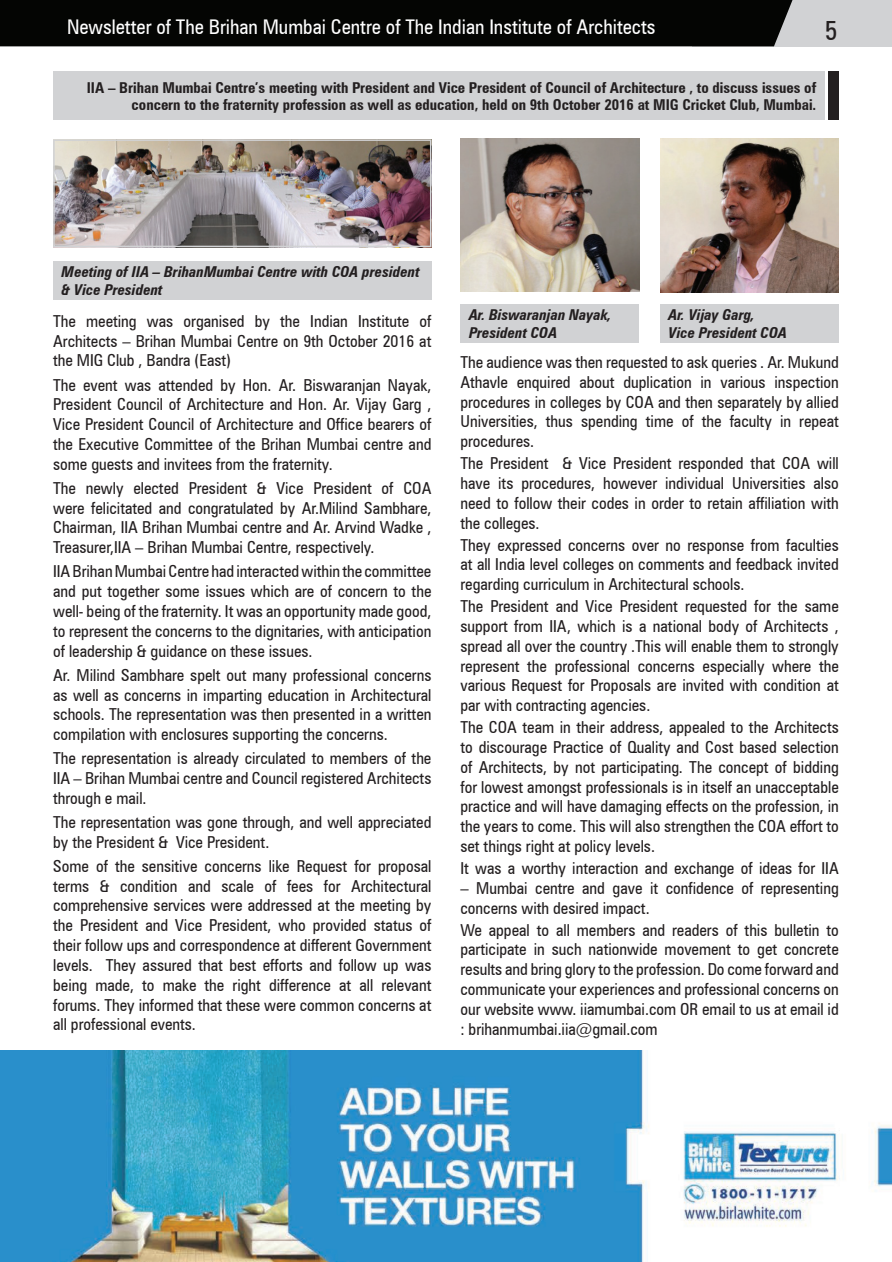
<style>
.page{position:relative;width:892px;height:1262px;background:#fff}
.page>*{position:absolute;margin:0;border:0;box-sizing:border-box;transform-origin:0 0}
.t1{font:condensed 27px "Zurich BT";color:#231f20}
.t2{font:condensed 20.25px "Zurich BT";color:#fff}
.t3{font:condensed 16.5px/19.8px "Zurich BT";color:#231f20;text-align:justify}
.t4{font:700 condensed 15px/16.5px "Zurich BT";color:#231f20;text-align:right}
.t5{font:italic 700 condensed 15px/18px "Zurich BT";color:#231f20}
</style>
<div class="page">
<div style="left:692px;top:0;width:199px;height:46px;background:#d1d2d4"></div>
<div style="left:53px;top:71px;width:771px;height:49px;background:#d1d2d4"></div>
<div style="left:828px;top:71px;width:10px;height:49px;background:#231f20"></div>
<img style="left:0;top:1050px;width:891px;height:211px">
<img style="left:56px;top:142px;width:372px;height:102px">
<div style="left:53px;top:139px;width:378px;height:108px;border:2px solid #d1d2d4"></div>
<div style="left:53px;top:261px;width:378px;height:39px;background:#d1d2d4"></div>
<div style="left:460px;top:304px;width:179px;height:39px;background:#d1d2d4"></div>
<div style="left:659px;top:304px;width:179px;height:39px;background:#d1d2d4"></div>
<img style="left:460px;top:138px;width:179px;height:154px">
<img style="left:660px;top:138px;width:178px;height:154px">
<div style="left:0;top:0;width:792px;height:46px;background:#040503"></div>
<p class="t2" style="left:67px;top:15px;width:589px">Newsletter of The Brihan Mumbai Centre of The Indian Institute of Architects</p>
<h1 class="t1" style="left:824px;top:13px;width:14px">5</h1>
<p class="t4" style="left:87px;top:79px;width:730px">IIA – Brihan Mumbai Centre’s meeting with President and Vice President of Council of Architecture , to discuss issues of concern to the fraternity profession as well as education, held on 9th October 2016 at MIG Cricket Club, Mumbai.</p>
<p class="t5" style="left:62px;top:263px;width:359px">Meeting of IIA – BrihanMumbai Centre with COA president &amp; Vice President</p>
<p class="t3" style="left:53px;top:311px;width:379px">The meeting was organised by the Indian Institute of Architects – Brihan Mumbai Centre on 9th October 2016 at the MIG Club , Bandra (East)</p>
<p class="t3" style="left:53px;top:374px;width:379px">The event was attended by Hon. Ar. Biswaranjan Nayak, President Council of Architecture and Hon. Ar. Vijay Garg , Vice President Council of Architecture and Office bearers of the Executive Committee of the Brihan Mumbai centre and some guests and invitees from the fraternity.</p>
<p class="t3" style="left:53px;top:478px;width:379px">The newly elected President &amp; Vice President of COA were felicitated and congratulated by Ar.Milind Sambhare, Chairman, IIA Brihan Mumbai centre and Ar. Arvind Wadke , Treasurer,IIA – Brihan Mumbai Centre, respectively.</p>
<p class="t3" style="left:53px;top:561px;width:379px">IIA Brihan Mumbai Centre had interacted within the committee and put together some issues which are of concern to the well- being of the fraternity. It was an opportunity made good, to represent the concerns to the dignitaries, with anticipation of leadership &amp; guidance on these issues.</p>
<p class="t3" style="left:53px;top:664px;width:379px">Ar. Milind Sambhare spelt out many professional concerns as well as concerns in imparting education in Architectural schools. The representation was then presented in a written compilation with enclosures supporting the concerns.</p>
<p class="t3" style="left:53px;top:748px;width:379px">The representation is already circulated to members of the IIA – Brihan Mumbai centre and Council registered Architects through e mail.</p>
<p class="t3" style="left:53px;top:811px;width:379px">The representation was gone through, and well appreciated by the President &amp; Vice President.</p>
<p class="t3" style="left:53px;top:855px;width:379px">Some of the sensitive concerns like Request for proposal terms &amp; condition and scale of fees for Architectural comprehensive services were addressed at the meeting by the President and Vice President, who provided status of their follow ups and correspondence at different Government levels. They assured that best efforts and follow up was being made, to make the right difference at all relevant forums. They informed that these were common concerns at all professional events.</p>
<p class="t5" style="left:469px;top:306px;width:144px">Ar. Biswaranjan Nayak,<br>President COA</p>
<p class="t5" style="left:668px;top:306px;width:120px">Ar. Vijay Garg,<br>Vice President COA</p>
<p class="t3" style="left:460px;top:352px;width:380px">The audience was then requested to ask queries . Ar. Mukund Athavle enquired about duplication in various inspection procedures in colleges by COA and then separately by allied Universities, thus spending time of the faculty in repeat procedures.</p>
<p class="t3" style="left:460px;top:453px;width:379px">The President &amp; Vice President responded that COA will have its procedures, however individual Universities also need to follow their codes in order to retain affiliation with the colleges.</p>
<p class="t3" style="left:460px;top:534px;width:379px">They expressed concerns over no response from faculties at all India level colleges on comments and feedback invited regarding curriculum in Architectural schools.</p>
<p class="t3" style="left:460px;top:596px;width:379px">The President and Vice President requested for the same support from IIA, which is a national body of Architects , spread all over the country .This will enable them to strongly represent the professional concerns especially where the various Request for Proposals are invited with condition at par with contracting agencies.</p>
<p class="t3" style="left:460px;top:717px;width:380px">The COA team in their address, appealed to the Architects to discourage Practice of Quality and Cost based selection of Architects, by not participating. The concept of bidding for lowest amongst professionals is in itself an unacceptable practice and will have damaging effects on the profession, in the years to come. This will also strengthen the COA effort to set things right at policy levels.</p>
<p class="t3" style="left:460px;top:857px;width:379px">It was a worthy interaction and exchange of ideas for IIA</p>
<p class="t3" style="left:460px;top:877px;width:379px">– Mumbai centre and gave it confidence of representing concerns with desired impact.</p>
<p class="t3" style="left:460px;top:919px;width:380px">We appeal to all members and readers of this bulletin to participate in such nationwide movement to get concrete results and bring glory to the profession. Do come forward and communicate your experiences and professional concerns on our website www. iiamumbai.com OR email to us at email id : brihanmumbai.iia@gmail.com</p>
</div>
